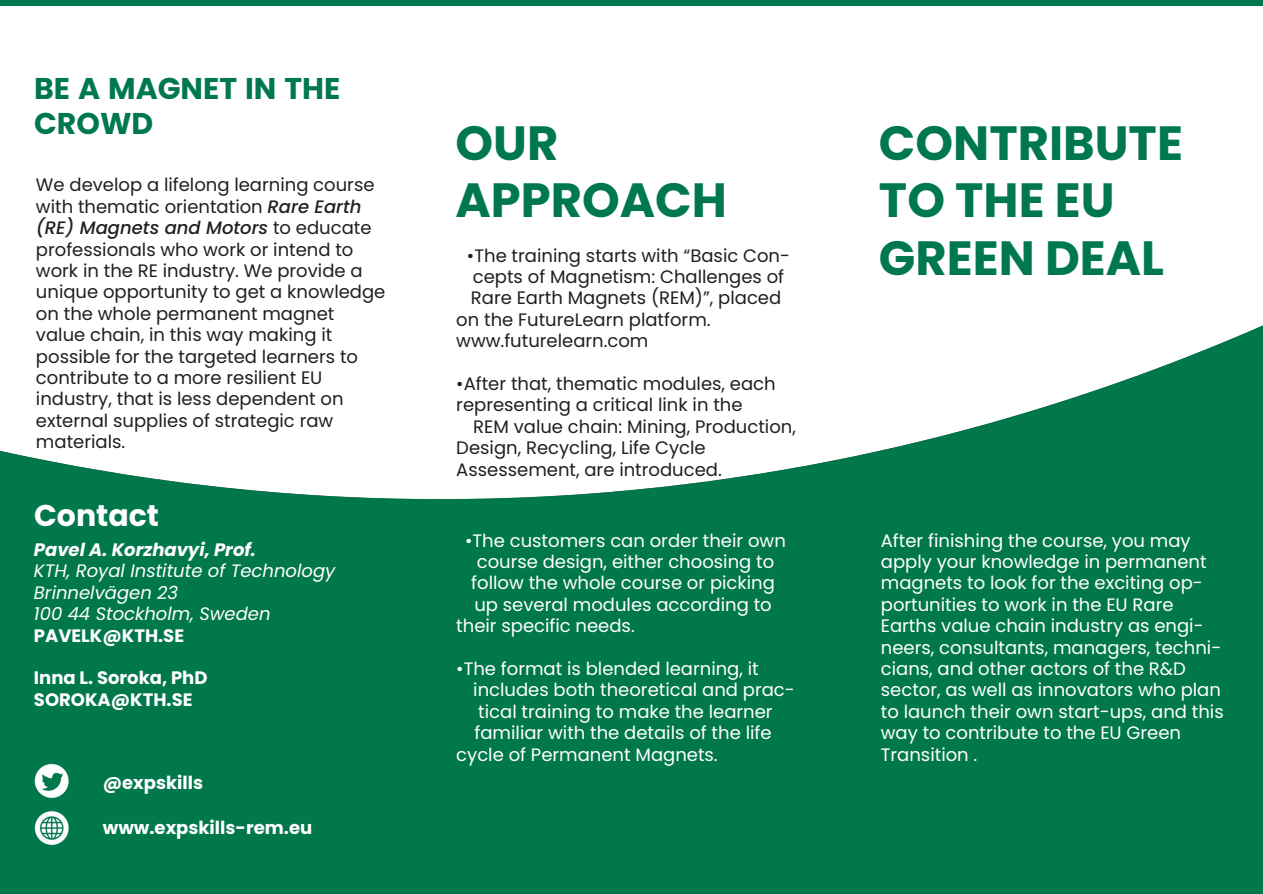
<style>
.page{position:relative;width:1263px;height:894px;background:#fff}
.page>*{position:absolute;margin:0;border:0;box-sizing:border-box;transform-origin:0 0}
.t1{font:700 48px/57.3px "Poppins";color:#00784f}
.t2{font:700 30px/34.8px "Poppins";color:#00784f}
.t3{font:700 30px "Poppins";color:#fff}
.t4{font:18px/21.3px "Poppins";color:#231f20}
.t5{font:18px/21.3px "Poppins";color:#fff}
.t6{font:italic 18px/21.3px "Poppins";color:#fff}
.t7{font:700 18px/21.3px "Poppins";color:#fff}
.t8{font:italic 700 18px "Poppins";color:#fff}
.s1{font-weight:500;font-style:italic}
.s2{font-weight:700;font-style:normal}
</style>
<div class="page">
<div style="left:0;top:0;width:1263px;height:5px;background:#00784f"></div>
<img style="left:0;top:325px;width:1263px;height:568px">
<h1 class="t2" style="left:34px;top:71px;width:308px">BE A MAGNET IN THE<br>CROWD</h1>
<p class="t4" style="left:36px;top:174px;width:351px">We develop a lifelong learning course with thematic orientation <span class="s1">Rare Earth (RE) Magnets and Motors</span> to educate professionals who work or intend to work in the RE industry. We provide a unique opportunity to get a knowledge on the whole permanent magnet</p>
<p class="t4" style="left:36px;top:324px;width:324px">value chain, in this way making it possible for the targeted learners to contribute to a more resilient EU industry, that is less dependent on external supplies of strategic raw materials.</p>
<h1 class="t3" style="left:34px;top:494px;width:127px">Contact</h1>
<p class="t8" style="left:34px;top:537px;width:224px">Pavel A. Korzhavyi, Prof.</p>
<p class="t6" style="left:34px;top:560px;width:303px">KTH, Royal Institute of Technology<br>Brinnelvägen 23</p>
<p class="t6" style="left:34px;top:603px;width:238px">100 44 Stockholm, Sweden<br><span class="s2">PAVELK@KTH.SE</span></p>
<p class="t7" style="left:34px;top:667px;width:175px">Inna L. Soroka, PhD<br>SOROKA@KTH.SE</p>
<p class="t7" style="left:103px;top:771px;width:102px">@expskills</p>
<p class="t7" style="left:103px;top:816px;width:211px">www.expskills-rem.eu</p>
<p class="t1" style="left:455px;top:114px;width:273px">OUR<br>APPROACH</p>
<p class="t1" style="left:879px;top:114px;width:305px">CONTRIBUTE<br>TO THE EU<br>GREEN DEAL</p>
<p class="t4" style="left:467px;top:244px;width:325px">•The training starts with “Basic Con&shy;cepts of Magnetism: Challenges of<br>Rare Earth Magnets (REM)”, placed</p>
<p class="t4" style="left:456px;top:309px;width:256px">on the FutureLearn platform.</p>
<h4 class="t4" style="left:456px;top:330px;width:194px">www.futurelearn.com</h4>
<h4 class="t4" style="left:456px;top:373px;width:321px">•After that, thematic modules, each</h4>
<p class="t4" style="left:456px;top:394px;width:288px">representing a critical link in the</p>
<p class="t4" style="left:473px;top:415px;width:324px">REM value chain: Mining, Production,</p>
<p class="t4" style="left:456px;top:437px;width:251px">Design, Recycling, Life Cycle</p>
<p class="t4" style="left:456px;top:458px;width:267px">Assessement, are introduced.</p>
<p class="t5" style="left:465px;top:529px;width:322px;text-align:center">•The customers can order their own course design, either choosing to follow the whole course or picking</p>
<p class="t5" style="left:474px;top:593px;width:299px">up several modules according to</p>
<p class="t5" style="left:456px;top:615px;width:180px">their specific needs.</p>
<p class="t5" style="left:456px;top:657px;width:304px">•The format is blended learning, it</p>
<p class="t5" style="left:473px;top:679px;width:323px">includes both theoretical and prac-</p>
<h3 class="t5" style="left:475px;top:700px;width:300px">tical training to make the learner familiar with the details of the life</h3>
<p class="t5" style="left:456px;top:743px;width:263px">cycle of Permanent Magnets.</p>
<p class="t5" style="left:881px;top:529px;width:344px">After finishing the course, you may apply your knowledge in permanent magnets to look for the exciting op&shy;portunities to work in the EU Rare Earths value chain industry as engi&shy;neers, consultants, managers, techni&shy;cians, and other actors of the R&amp;D sector, as well as innovators who plan to launch their own start-ups, and this way to contribute to the EU Green Transition .</p>
</div>
